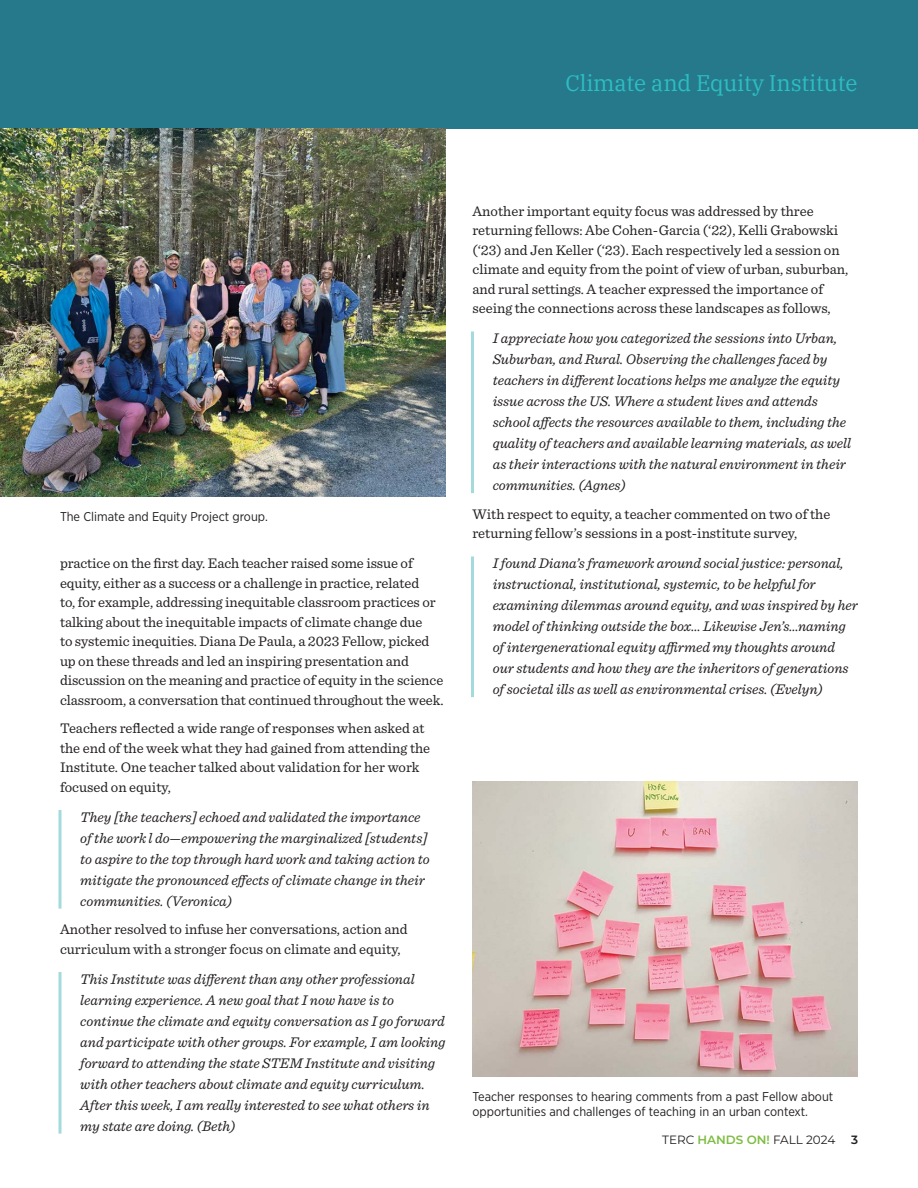
<style>
.page{position:relative;width:918px;height:1188px;background:#fff}
.page>*{position:absolute;margin:0;border:0;box-sizing:border-box;transform-origin:0 0}
.t1{font:22.5px "IBM Plex Serif";letter-spacing:-.005em;color:#2dbec2}
.t2{font:italic 14.7px/21px "Sentinel";color:#231f20}
.t3{font:14.7px/19.5px "Sentinel";letter-spacing:-.005em;color:#231f20}
.t4{font:12.75px/15.3px "Gotham Narrow";color:#231f20}
.t5{font:12px "Montserrat";color:#231f20}
.t6{font:600 12px "Montserrat";color:#231f20}
.s1{font-weight:600;color:#7ebc42}
</style>
<div class="page">
<div style="left:0;top:0;width:918px;height:128px;background:#25798b"></div>
<svg style="left:58px;top:810px;width:4px;height:99px"></svg>
<svg style="left:58px;top:972px;width:4px;height:162px"></svg>
<hr style="left:471px;top:331px;width:3px;height:162px;background:#a3dbdd">
<hr style="left:471px;top:556px;width:3px;height:141px;background:#a3dbdd">
<img style="left:0;top:128px;width:446px;height:369px">
<img style="left:472px;top:782px;width:386px;height:295px">
<h1 class="t1" style="left:565px;top:65px;width:294px">Climate and Equity Institute</h1>
<p class="t4" style="left:60px;top:508px;width:209px">The Climate and Equity Project group.</p>
<p class="t3" style="left:60px;top:553px;width:385px">practice on the first day. Each teacher raised some issue of equity, either as a success or a challenge in practice, related<br>to, for example, addressing inequitable classroom practices or talking about the inequitable impacts of climate change due<br>to systemic inequities. Diana De Paula, a 2023 Fellow, picked up on these threads and led an inspiring presentation and discussion on the meaning and practice of equity in the science classroom, a conversation that continued throughout the week.</p>
<p class="t3" style="left:60px;top:718px;width:372px">Teachers reflected a wide range of responses when asked at the end of the week what they had gained from attending the Institute. One teacher talked about validation for her work focused on equity,</p>
<p class="t2" style="left:80px;top:805px;width:351px">They [the teachers] echoed and validated the importance of the work l do—empowering the marginalized [students] to aspire to the top through hard work and taking action to mitigate the pronounced effects of climate change in their communities. (Veronica)</p>
<p class="t3" style="left:60px;top:919px;width:349px">Another resolved to infuse her conversations, action and curriculum with a stronger focus on climate and equity,</p>
<p class="t2" style="left:80px;top:967px;width:367px">This Institute was different than any other professional learning experience. A new goal that I now have is to continue the climate and equity conversation as I go forward and participate with other groups. For example, I am looking forward to attending the state STEM Institute and visiting with other teachers about climate and equity curriculum.<br>After this week, I am really interested to see what others in my state are doing. (Beth)</p>
<p class="t3" style="left:472px;top:200px;width:377px">Another important equity focus was addressed by three returning fellows: Abe Cohen-Garcia (‘22), Kelli Grabowski (‘23) and Jen Keller (‘23). Each respectively led a session on climate and equity from the point of view of urban, suburban, and rural settings. A teacher expressed the importance of seeing the connections across these landscapes as follows,</p>
<p class="t2" style="left:493px;top:327px;width:360px">I appreciate how you categorized the sessions into Urban, Suburban, and Rural. Observing the challenges faced by teachers in different locations helps me analyze the equity issue across the US. Where a student lives and attends school affects the resources available to them, including the quality of teachers and available learning materials, as well as their interactions with the natural environment in their communities. (Agnes)</p>
<p class="t3" style="left:472px;top:503px;width:359px">With respect to equity, a teacher commented on two of the returning fellow’s sessions in a post-institute survey,</p>
<p class="t2" style="left:493px;top:552px;width:367px">I found Diana’s framework around social justice: personal, instructional, institutional, systemic, to be helpful for examining dilemmas around equity, and was inspired by her model of thinking outside the box… Likewise Jen’s…naming of intergenerational equity affirmed my thoughts around our students and how they are the inheritors of generations of societal ills as well as environmental crises. (Evelyn)</p>
<p class="t4" style="left:472px;top:1088px;width:362px">Teacher responses to hearing comments from a past Fellow about opportunities and challenges of teaching in an urban context.</p>
<p class="t5" style="left:662px;top:1132px;width:175px">TERC <span class="s1">HANDS ON!</span> FALL 2024</p>
<p class="t6" style="left:851px;top:1131px;width:8px">3</p>
</div>
